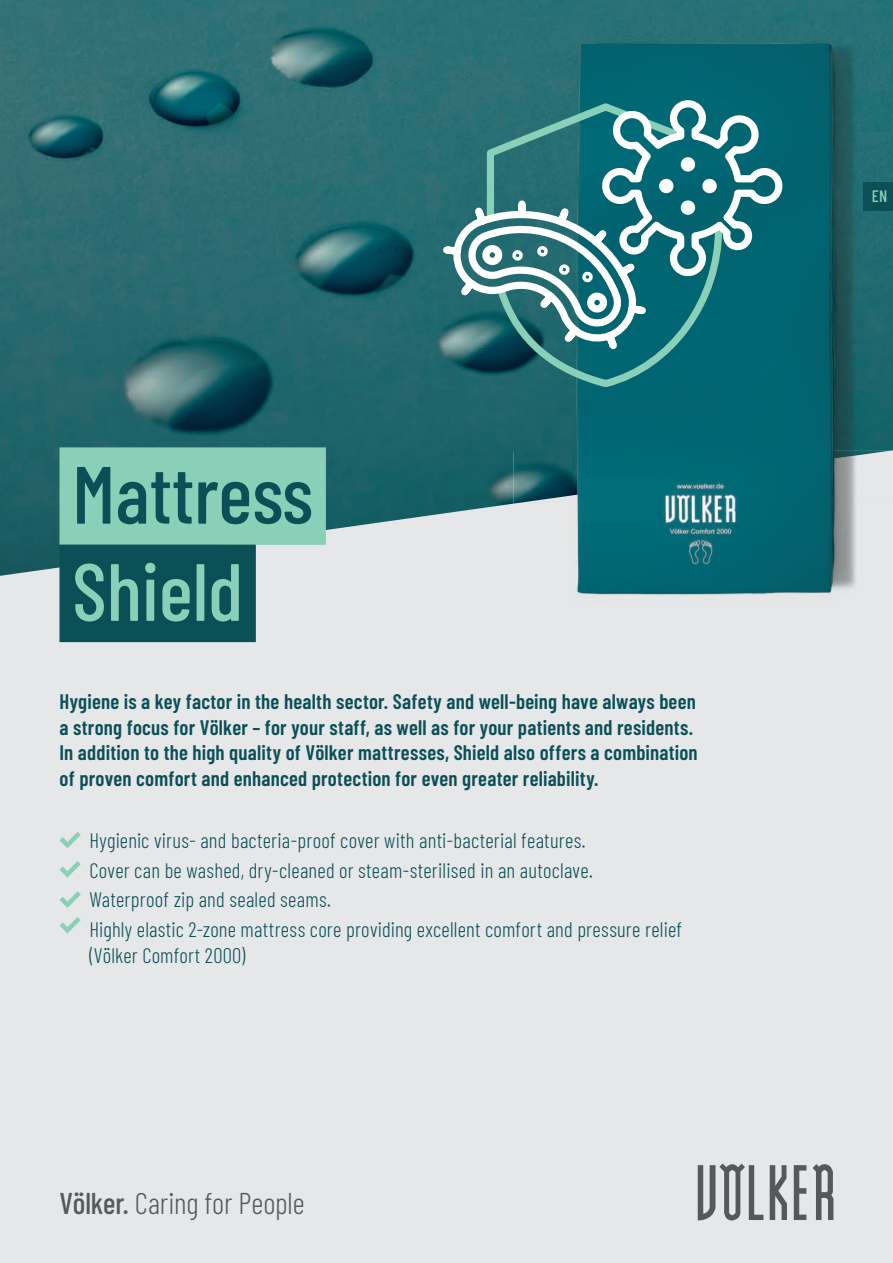
<style>
.page{position:relative;width:893px;height:1263px;background:#e6e7e9}
.page>*{position:absolute;margin:0;border:0;box-sizing:border-box;transform-origin:0 0}
.t1{font:500 81px "Barlow Condensed";color:#0b4f57}
.t2{font:500 81px "Barlow Condensed";color:#8acfb7}
.t3{font:300 30px "Barlow Condensed";letter-spacing:-.005em;color:#57585a}
.t4{font:600 21px/25.5px "Barlow Condensed";letter-spacing:.01em;color:#0b4f57}
.t5{font:300 21px/29.7px "Barlow Condensed";letter-spacing:.01em;color:#0b4f57}
.t6{font:500 16.5px "Barlow Condensed";color:#8acfb7}
.s1{font-weight:500}
</style>
<div class="page">
<img style="left:0;top:0;width:893px;height:576px">
<img style="left:835px;top:451px;width:58px;height:52px">
<img style="left:513px;top:503px;width:380px;height:92px">
<img style="left:513px;top:27px;width:380px;height:424px">
<img style="left:513px;top:451px;width:64px;height:53px">
<img style="left:835px;top:451px;width:56px;height:13px">
<img style="left:577px;top:43px;width:258px;height:551px">
<svg style="left:698px;top:1163px;width:65px;height:57px"></svg>
<svg style="left:770px;top:1165px;width:17px;height:55px"></svg>
<svg style="left:794px;top:1165px;width:12px;height:55px"></svg>
<svg style="left:813px;top:1164px;width:20px;height:56px"></svg>
<svg style="left:443px;top:100px;width:339px;height:287px;background:#3a838a"></svg>
<div style="left:863px;top:182px;width:30px;height:28px;background:#0b4f57"></div>
<div style="left:59px;top:447px;width:267px;height:98px;background:#8acfb7"></div>
<div style="left:59px;top:545px;width:197px;height:97px;background:#0b4f57"></div>
<svg style="left:60px;top:832px;width:21px;height:16px"></svg>
<svg style="left:60px;top:861px;width:21px;height:16px"></svg>
<svg style="left:60px;top:891px;width:21px;height:17px"></svg>
<svg style="left:60px;top:917px;width:21px;height:16px"></svg>
<h1 class="t1" style="left:72px;top:437px;width:242px">Mattress</h1>
<h1 class="t2" style="left:72px;top:534px;width:172px">Shield</h1>
<p class="t4" style="left:60px;top:688px;width:640px">Hygiene is a key factor in the health sector. Safety and well-being have always been a strong focus for Völker – for your staff, as well as for your patients and residents.<br>In addition to the high quality of Völker mattresses, Shield also offers a combination of proven comfort and enhanced protection for even greater reliability.</p>
<p class="t5" style="left:89px;top:824px;width:594px">Hygienic virus- and bacteria-proof cover with anti-bacterial features.<br>Cover can be washed, dry-cleaned or steam-sterilised in an autoclave.<br>Waterproof zip and sealed seams.<br>Highly elastic 2-zone mattress core providing excellent comfort and pressure relief</p>
<p class="t5" style="left:89px;top:939px;width:157px">(Völker Comfort 2000)</p>
<h2 class="t3" style="left:60px;top:1182px;width:247px"><span class="s1">Völker.</span> Caring for People</h2>
<p class="t6" style="left:872px;top:184px;width:17px">EN</p>
</div>
